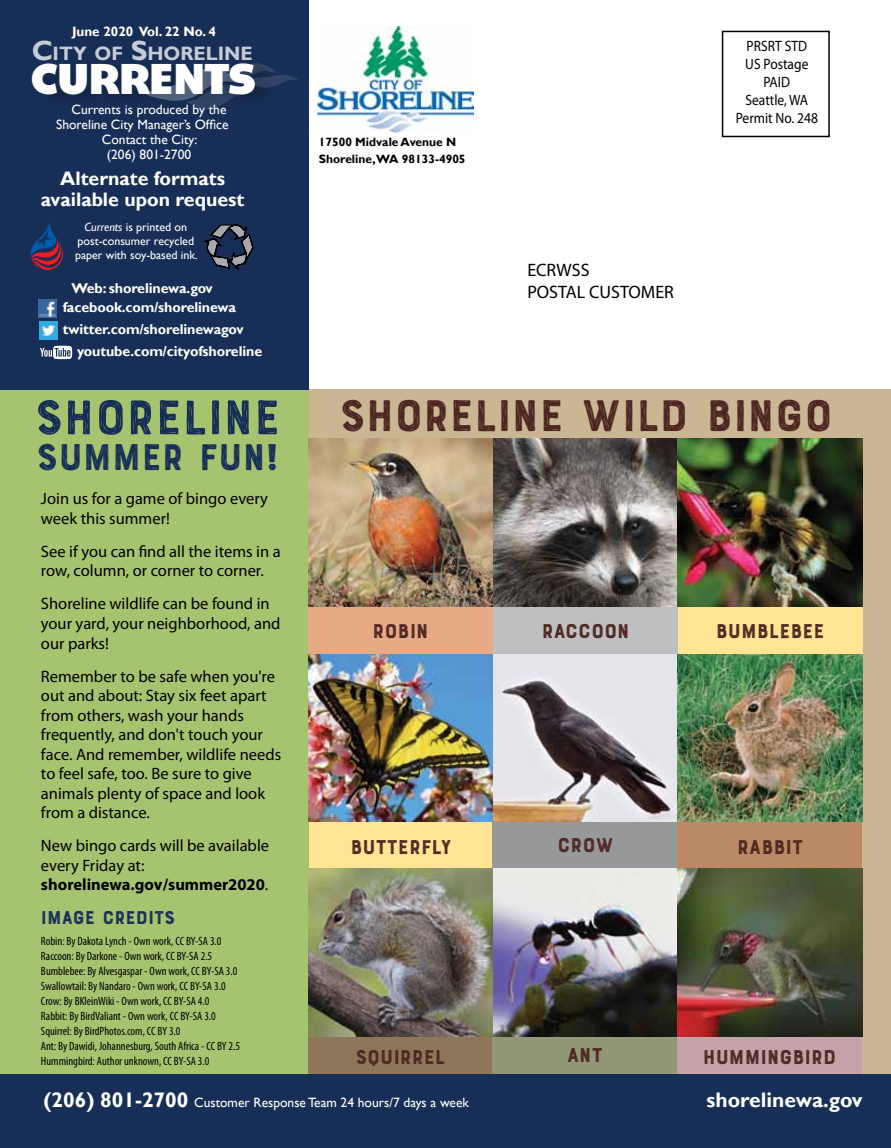
<style>
.page{position:relative;width:891px;height:1148px;background:#fff}
.page>*{position:absolute;margin:0;border:0;box-sizing:border-box;transform-origin:0 0}
.t1{font:51px "Bourton Hand Sketch A";color:#172f56}
.t2{font:46.5px "Bourton Hand Sketch A";color:#4f2722}
.t3{font:41.85px "Dez Boulder Ego";color:#fff}
.t4{font:39px "Bourton Hand Sketch A";color:#172f56}
.t5{font:21px "Bourton Hand Sketch A";color:#4f2722}
.t6{font:700 21px "Gill Sans";color:#fff}
.t7{font:700 19.5px/21px "Gill Sans";color:#fff;text-align:center}
.t8{font:19.5px "Bourton Hand Sketch A";color:#172f56}
.t9{font:700 19.35px "Gill Sans";color:#fff}
.t10{font:18px/21.6px "Myriad Pro";color:#000}
.t11{font:16.5px/19.5px "Myriad Pro";color:#000}
.t12{font:15px/18px "Myriad Pro";color:#000;text-align:center;scale:.9 1}
.t13{font:700 14.25px/18.5px "Gill Sans";letter-spacing:-.01em;color:#fff}
.t14{font:13.5px "Gill Sans";color:#fff}
.t15{font:700 13.5px "Gill Sans";color:#fff}
.t16{font:condensed 12px/15px "Myriad Pro";color:#000}
.t17{font:12px/13.8px "Gill Sans";letter-spacing:-.005em;color:#fff;text-align:center}
.t18{font:700 12px/16.5px "Gill Sans";color:#000}
.s1{font-size:27.6px}
.s2{font-style:italic}
.s3{font-weight:700}
.s4{font-weight:700;font-size:21px}
</style>
<div class="page">
<div style="left:726px;top:389px;width:165px;height:706px;background:#cab693"></div>
<div style="left:309px;top:810px;width:184px;height:65px;background:#ffe493"></div>
<div style="left:493px;top:810px;width:185px;height:65px;background:#96989a"></div>
<div style="left:677px;top:806px;width:185px;height:69px;background:#bb8a64"></div>
<div style="left:308px;top:389px;width:556px;height:75px;background:#cab693"></div>
<div style="left:0;top:386px;width:309px;height:706px;background:#a6c470"></div>
<div style="left:308px;top:589px;width:185px;height:65px;background:#e6aa85"></div>
<div style="left:493px;top:589px;width:185px;height:65px;background:#bdbfc1"></div>
<div style="left:678px;top:585px;width:184px;height:69px;background:#ffe493"></div>
<div style="left:308px;top:1012px;width:185px;height:65px;background:#8e7759"></div>
<div style="left:493px;top:1012px;width:185px;height:65px;background:#929778"></div>
<div style="left:678px;top:1008px;width:184px;height:69px;background:#c5a1a9"></div>
<div style="left:0;top:0;width:309px;height:389px;background:#172f56"></div>
<div style="left:37px;top:61px;width:238px;height:46px;background:#142a4e"></div>
<svg style="left:143px;top:63px;width:155px;height:46px"></svg>
<svg style="left:31px;top:223px;width:32px;height:47px"></svg>
<svg style="left:203px;top:224px;width:51px;height:47px"></svg>
<img style="left:39px;top:299px;width:18px;height:19px">
<img style="left:39px;top:322px;width:18px;height:18px">
<svg style="left:40px;top:346px;width:32px;height:13px"></svg>
<img style="left:317px;top:27px;width:156px;height:105px">
<div style="left:722px;top:31px;width:108px;height:106px;border:2px solid #000"></div>
<div style="left:0;top:1074px;width:891px;height:74px;background:#172f56"></div>
<img style="left:309px;top:438px;width:553px;height:168px">
<img style="left:308px;top:654px;width:554px;height:168px">
<img style="left:308px;top:868px;width:554px;height:168px">
<p class="t15" style="left:72px;top:24px;width:145px">June 2020 Vol. 22 No. 4</p>
<p class="t9" style="left:31px;top:42px;width:223px"><span class="s1">C</span>ITY OF <span class="s1">S</span>HORELINE</p>
<h3 class="t3" style="left:31px;top:46px;width:226px">CURRENTS</h3>
<p class="t14" style="left:72px;top:101px;width:156px">Currents is produced by the</p>
<p class="t14" style="left:56px;top:116px;width:174px">Shoreline City Manager’s Office</p>
<p class="t14" style="left:102px;top:131px;width:97px">Contact the City:</p>
<p class="t14" style="left:107px;top:146px;width:86px">(206) 801-2700</p>
<p class="t7" style="left:41px;top:168px;width:205px">Alternate formats available upon request</p>
<p class="t17" style="left:75px;top:220px;width:124px"><span class="s2">Currents</span> is printed on post-consumer recycled paper with soy-based ink.</p>
<p class="t13" style="left:63px;top:280px;width:175px;text-indent:9px">Web: shorelinewa.gov facebook.com/shorelinewa</p>
<p class="t13" style="left:77px;top:318px;width:187px;line-height:21.9px;text-indent:-14px">twitter.com/shorelinewagov youtube.com/cityofshoreline</p>
<h1 class="t1" style="left:35px;top:385px;width:247px">SHORELINE</h1>
<h3 class="t4" style="left:37px;top:433px;width:243px">SUMMER FUN!</h3>
<p class="t11" style="left:41px;top:489px;width:228px">Join us for a game of bingo every week this summer!</p>
<p class="t11" style="left:41px;top:541px;width:241px">See if you can find all the items in a row, column, or corner to corner.</p>
<p class="t11" style="left:41px;top:594px;width:241px">Shoreline wildlife can be found in your yard, your neighborhood, and our parks!</p>
<p class="t11" style="left:41px;top:666px;width:242px">Remember to be safe when you're out and about: Stay six feet apart from others, wash your hands frequently, and don't touch your face. And remember, wildlife needs to feel safe, too. Be sure to give animals plenty of space and look from a distance.</p>
<p class="t11" style="left:41px;top:835px;width:230px">New bingo cards will be available every Friday at: <span class="s3">shorelinewa.gov/summer2020</span>.</p>
<p class="t8" style="left:41px;top:905px;width:136px">IMAGE CREDITS</p>
<p class="t16" style="left:41px;top:933px;width:201px">Robin: By Dakota Lynch - Own work, CC BY-SA 3.0<br>Raccoon: By Darkone - Own work, CC BY-SA 2.5<br>Bumblebee: By Alvesgaspar - Own work, CC BY-SA 3.0<br>Swallowtail: By Nandaro - Own work, CC BY-SA 3.0<br>Crow: By BKleinWiki - Own work, CC BY-SA 4.0<br>Rabbit: By BirdValiant - Own work, CC BY-SA 3.0<br>Squirrel: By BirdPhotos.com, CC BY 3.0<br>Ant: By Dawidi, Johannesburg, South Africa - CC BY 2.5<br>Hummingbird: Author unknown, CC BY-SA 3.0</p>
<p class="t18" style="left:319px;top:134px;width:148px">17500 Midvale Avenue N<br>Shoreline,WA 98133-4905</p>
<p class="t10" style="left:527px;top:259px;width:148px">ECRWSS<br>POSTAL CUSTOMER</p>
<p class="t12" style="left:736px;top:37px;width:93px">PRSRT STD<br>US Postage<br>PAID<br>Seattle, WA<br>Permit No. 248</p>
<h2 class="t2" style="left:340px;top:386px;width:494px">SHORELINE WILD BINGO</h2>
<p class="t5" style="left:373px;top:618px;width:58px">ROBIN</p>
<p class="t5" style="left:542px;top:618px;width:89px">RACCOON</p>
<p class="t5" style="left:716px;top:618px;width:110px">BUMBLEBEE</p>
<p class="t5" style="left:351px;top:833px;width:102px">BUTTERFLY</p>
<p class="t5" style="left:558px;top:832px;width:58px">CROW</p>
<p class="t5" style="left:737px;top:833px;width:67px">RABBIT</p>
<p class="t5" style="left:356px;top:1043px;width:91px">SQUIRREL</p>
<p class="t5" style="left:567px;top:1042px;width:37px">ANT</p>
<p class="t5" style="left:703px;top:1043px;width:135px">HUMMINGBIRD</p>
<p class="t14" style="left:44px;top:1094px;width:427px"><span class="s4">(206) 801-2700</span> Customer Response Team 24 hours/7 days a week</p>
<p class="t6" style="left:707px;top:1087px;width:157px">shorelinewa.gov</p>
</div>
